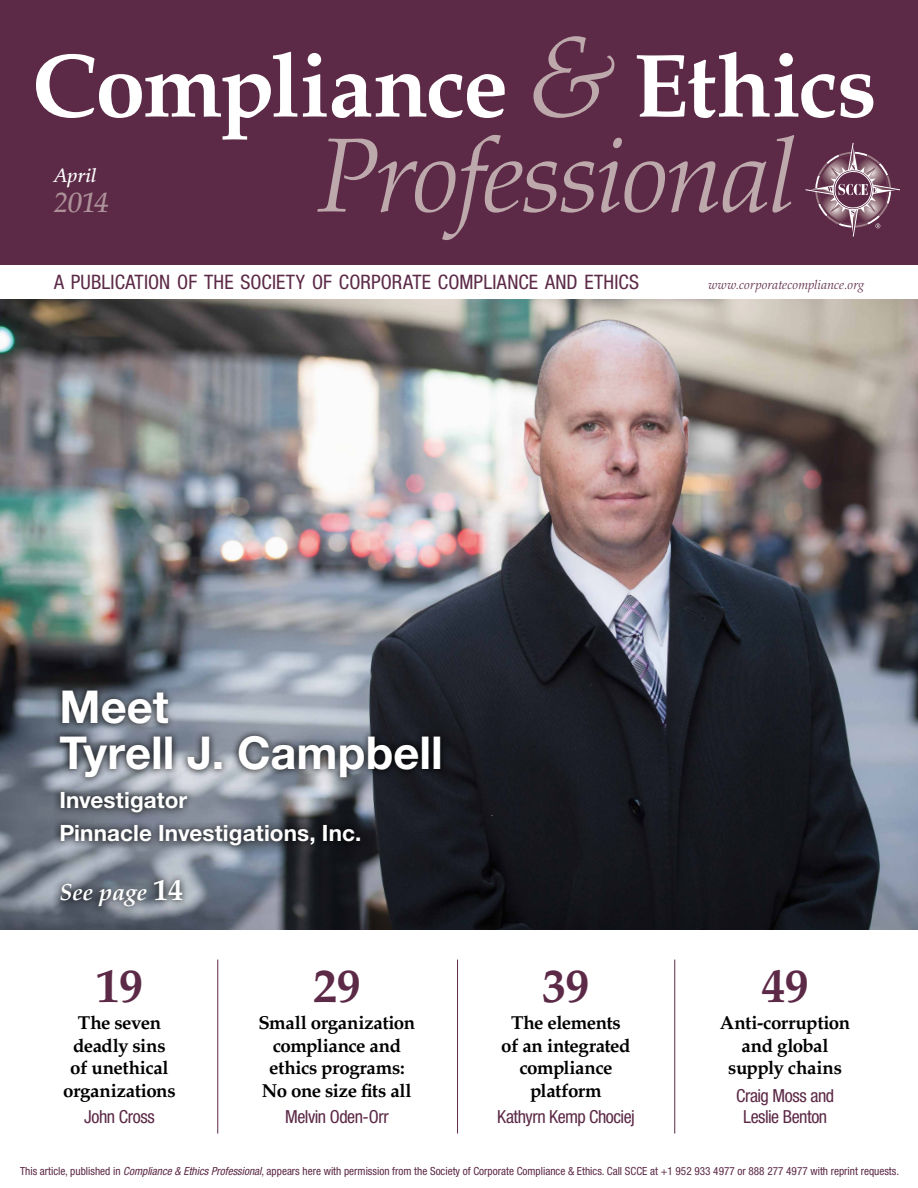
<style>
.page{position:relative;width:918px;height:1188px;background:#fff}
.page>*{position:absolute;margin:0;border:0;box-sizing:border-box;transform-origin:0 0}
.t1{font:italic 300 105.15px "Palatino LT Std";letter-spacing:-.025em;color:#bda8ac}
.t2{font:700 90px "Palatino LT Std";letter-spacing:-.02em;color:#fff}
.t3{font:700 48px "Palatino LT Std";letter-spacing:-.01em;color:#5c2946}
.t4{font:700 45.45px/46px "Helvetica Neue LT Std";color:#fff}
.t5{font:italic 500 28.35px "Palatino LT Std";color:#ac9198}
.t6{font:italic 700 23.4px "Palatino LT Std";color:#fff}
.t7{font:700 22.5px/32.8px "Helvetica Neue LT Std";letter-spacing:.005em;color:#fff}
.t8{font:condensed 19.95px "Helvetica Neue LT Std";letter-spacing:.005em;color:#5c2946}
.t9{font:italic 500 19.5px "Palatino LT Std";letter-spacing:-.005em;color:#fff}
.t10{font:700 18.75px/22.5px "Palatino LT Std";letter-spacing:-.025em;color:#000;text-align:center}
.t11{font:condensed 18px/21px "Helvetica Neue LT Std";letter-spacing:-.025em;color:#5c2946;text-align:center}
.t12{font:italic 300 12.75px "Palatino LT Std";letter-spacing:.015em;color:#5c2946}
.t13{font:condensed 11.25px "Helvetica Neue LT Std";color:#5c2946}
.s1{font-weight:300;font-style:italic;font-size:115.95px;color:#bda8ac}
.s2{font-style:normal;font-size:30.15px}
.s3{font-style:italic}
</style>
<div class="page">
<img style="left:0;top:299px;width:918px;height:631px">
<div style="left:0;top:0;width:918px;height:264px;background:#5c2946"></div>
<hr style="left:217px;top:960px;width:1px;height:174px;background:#5c2946">
<hr style="left:457px;top:960px;width:1px;height:174px;background:#5c2946">
<hr style="left:674px;top:960px;width:1px;height:174px;background:#5c2946">
<svg style="left:805px;top:142px;width:95px;height:95px"></svg>
<svg style="left:52px;top:683px;width:397px;height:231px"></svg>
<h2 class="t2" style="left:32px;top:33px;width:846px">Compliance <span class="s1">&amp;</span> Ethics</h2>
<h1 class="t1" style="left:319px;top:115px;width:478px">Professional</h1>
<p class="t8" style="left:54px;top:271px;width:587px">A PUBLICATION OF THE SOCIETY OF CORPORATE COMPLIANCE AND ETHICS</p>
<p class="t12" style="left:709px;top:278px;width:157px">www.corporatecompliance.org</p>
<p class="t9" style="left:54px;top:164px;width:44px">April</p>
<h3 class="t5" style="left:54px;top:186px;width:56px">2014</h3>
<h3 class="t4" style="left:59px;top:683px;width:385px">Meet<br>Tyrell J. Campbell</h3>
<p class="t7" style="left:59px;top:783px;width:303px">Investigator<br>Pinnacle Investigations, Inc.</p>
<p class="t6" style="left:59px;top:878px;width:125px">See page <span class="s2">14</span></p>
<h3 class="t3" style="left:96px;top:958px;width:49px">19</h3>
<p class="t10" style="left:63px;top:1012px;width:114px">The seven deadly sins of unethical organizations</p>
<p class="t11" style="left:84px;top:1106px;width:72px">John Cross</p>
<h3 class="t3" style="left:313px;top:958px;width:49px">29</h3>
<p class="t10" style="left:259px;top:1012px;width:158px">Small organization compliance and ethics programs:<br>No one size fits all</p>
<p class="t11" style="left:285px;top:1106px;width:105px">Melvin Oden-Orr</p>
<h3 class="t3" style="left:542px;top:958px;width:49px">39</h3>
<p class="t10" style="left:501px;top:1012px;width:131px">The elements of an integrated compliance platform</p>
<p class="t11" style="left:497px;top:1106px;width:139px">Kathyrn Kemp Chociej</p>
<h3 class="t3" style="left:761px;top:958px;width:49px">49</h3>
<p class="t10" style="left:720px;top:1012px;width:132px">Anti-corruption and global supply chains</p>
<p class="t11" style="left:736px;top:1085px;width:100px">Craig Moss and<br>Leslie Benton</p>
<p class="t13" style="left:20px;top:1164px;width:881px">This article, published in <span class="s3">Compliance &amp; Ethics Professional</span>, appears here with permission from the Society of Corporate Compliance &amp; Ethics. Call SCCE at +1 952 933 4977 or 888 277 4977 with reprint requests.</p>
</div>
